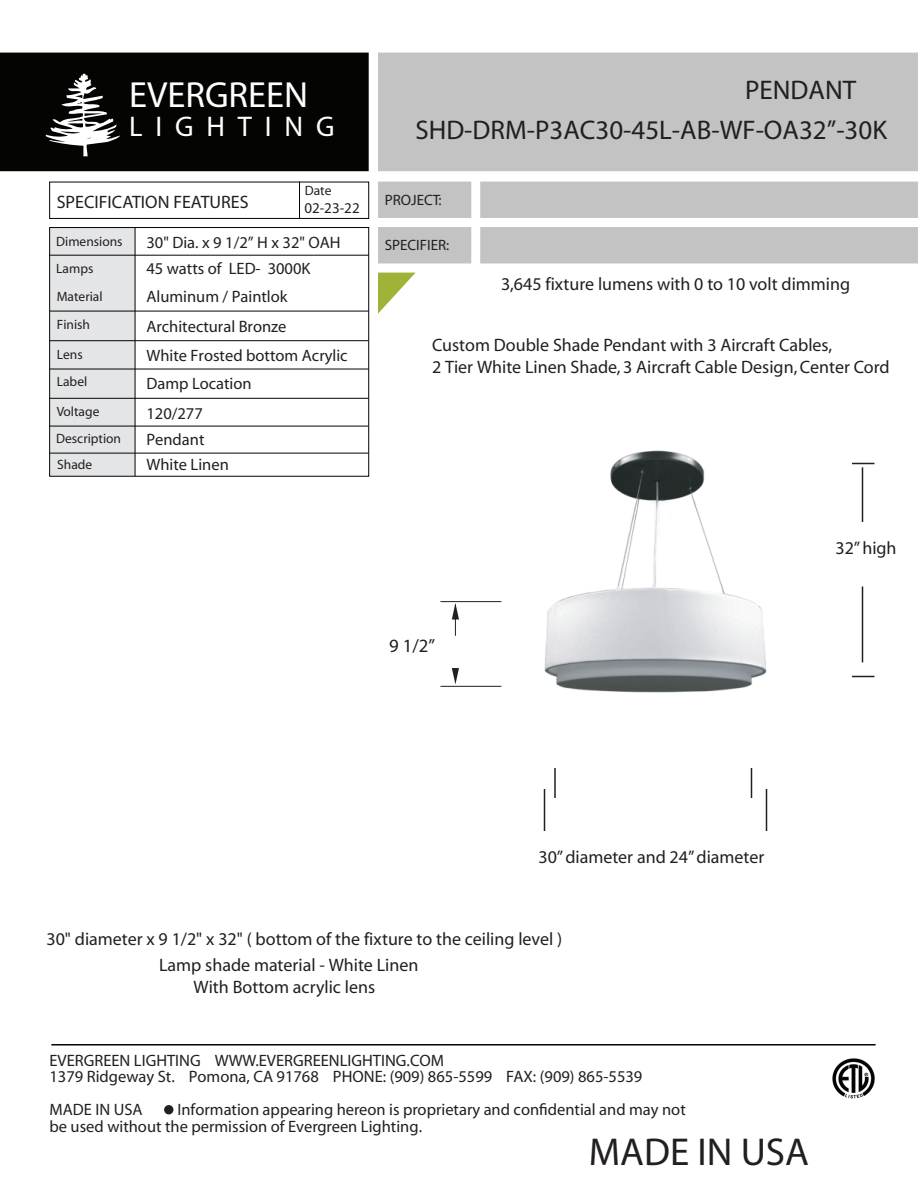
<style>
.page{position:relative;width:918px;height:1188px;background:#fff}
.page>*{position:absolute;margin:0;border:0;box-sizing:border-box;transform-origin:0 0}
.t1{font:700 39px "Helvetica Neue LT Com";color:#231f20}
.t2{font:700 36.45px "Helvetica Neue LT Com";color:#fff}
.t3{font:500 28.5px "Helvetica Neue LT Com";letter-spacing:.45em;color:#fff}
.t4{font:27px "Helvetica Neue LT Com";color:#231f20}
.t5{font:700 27px "Helvetica Neue LT Com";color:#231f20}
.t6{font:18.75px "Helvetica Neue LT Com";color:#231f20}
.t7{font:18px/21.6px "Myriad";color:#231f20}
.t8{font:700 18px "Helvetica Neue LT Com";color:#231f20}
.t9{font:16.5px/16.5px "Helvetica Neue LT Com";color:#231f20}
.t10{font:700 16.5px "Helvetica Neue LT Com";color:#231f20}
.t11{font:15px "Helvetica Neue LT Com";color:#231f20}
.t12{font:13.5px/27.6px "Helvetica Neue LT Com";color:#231f20}
</style>
<div class="page">
<img style="left:544px;top:450px;width:223px;height:243px">
<div style="left:0;top:53px;width:369px;height:118px;background:#040503"></div>
<svg style="left:46px;top:73px;width:74px;height:83px"></svg>
<div style="left:378px;top:53px;width:540px;height:118px;background:#c3c3c3"></div>
<svg style="left:51px;top:1044px;width:825px;height:2px;background:#424341"></svg>
<div style="left:164px;top:1105px;width:9px;height:9px;background:#231f20;border-radius:50%"></div>
<div style="left:480px;top:182px;width:438px;height:36px;background:#c3c3c3"></div>
<div style="left:378px;top:182px;width:93px;height:36px;background:#c3c3c3"></div>
<div style="left:480px;top:227px;width:438px;height:36px;background:#c3c3c3"></div>
<div style="left:378px;top:227px;width:93px;height:36px;background:#c3c3c3"></div>
<img style="left:832px;top:1058px;width:43px;height:41px">
<svg style="left:378px;top:273px;width:37px;height:41px"></svg>
<div style="left:49px;top:182px;width:320px;height:37px;border:1px solid #040503"></div>
<svg style="left:299px;top:181px;width:1px;height:38px"></svg>
<svg style="left:49px;top:227px;width:320px;height:250px"></svg>
<svg style="left:440px;top:601px;width:62px;height:35px"></svg>
<svg style="left:440px;top:668px;width:62px;height:19px"></svg>
<svg style="left:543px;top:789px;width:3px;height:42px"></svg>
<svg style="left:765px;top:789px;width:3px;height:42px"></svg>
<svg style="left:554px;top:768px;width:2px;height:30px"></svg>
<svg style="left:750px;top:768px;width:3px;height:30px"></svg>
<svg style="left:852px;top:675px;width:23px;height:3px"></svg>
<svg style="left:852px;top:462px;width:23px;height:60px"></svg>
<svg style="left:861px;top:586px;width:3px;height:77px"></svg>
<h2 class="t2" style="left:129px;top:77px;width:180px">EVERGREEN</h2>
<h3 class="t3" style="left:129px;top:112px;width:207px">LIGHTING</h3>
<p class="t12" style="left:305px;top:177px;width:28px">Date</p>
<p class="t11" style="left:304px;top:200px;width:57px">02-23-22</p>
<p class="t8" style="left:57px;top:193px;width:193px">SPECIFICATION FEATURES</p>
<p class="t12" style="left:56px;top:228px;width:68px">Dimensions</p>
<p class="t9" style="left:146px;top:235px;width:196px">30" Dia. x 9 1/2” H x 32" OAH</p>
<p class="t12" style="left:56px;top:256px;width:39px">Lamps</p>
<p class="t9" style="left:146px;top:261px;width:166px">45 watts of LED- 3000K</p>
<p class="t12" style="left:57px;top:284px;width:47px">Material</p>
<p class="t9" style="left:146px;top:289px;width:143px">Aluminum / Paintlok</p>
<p class="t12" style="left:57px;top:312px;width:35px">Finish</p>
<p class="t9" style="left:146px;top:319px;width:142px">Architectural Bronze</p>
<p class="t12" style="left:57px;top:341px;width:32px">Lens<br>Label</p>
<p class="t9" style="left:146px;top:343px;width:203px;line-height:27.8px">White Frosted bottom Acrylic<br>Damp Location</p>
<p class="t12" style="left:57px;top:398px;width:44px">Voltage</p>
<p class="t9" style="left:146px;top:406px;width:58px">120/277</p>
<p class="t12" style="left:56px;top:425px;width:66px">Description</p>
<p class="t9" style="left:146px;top:432px;width:60px">Pendant</p>
<p class="t12" style="left:57px;top:451px;width:37px">Shade</p>
<p class="t9" style="left:146px;top:457px;width:84px">White Linen</p>
<h3 class="t5" style="left:745px;top:76px;width:113px">PENDANT</h3>
<h3 class="t4" style="left:415px;top:117px;width:473px">SHD-DRM-P3AC30-45L-AB-WF-OA32”-30K</h3>
<p class="t11" style="left:385px;top:192px;width:58px">PROJECT:</p>
<p class="t11" style="left:385px;top:237px;width:66px">SPECIFIER:</p>
<p class="t7" style="left:501px;top:273px;width:351px">3,645 fixture lumens with 0 to 10 volt dimming</p>
<p class="t7" style="left:432px;top:335px;width:459px">Custom Double Shade Pendant with 3 Aircraft Cables,<br>2 Tier White Linen Shade, 3 Aircraft Cable Design, Center Cord</p>
<p class="t7" style="left:836px;top:537px;width:63px">32” high</p>
<p class="t6" style="left:389px;top:636px;width:47px">9 1/2”</p>
<p class="t7" style="left:538px;top:846px;width:227px">30” diameter and 24” diameter</p>
<p class="t7" style="left:46px;top:929px;width:517px">30" diameter x 9 1/2" x 32" ( bottom of the fixture to the ceiling level )</p>
<p class="t7" style="left:159px;top:954px;width:261px">Lamp shade material - White Linen</p>
<p class="t7" style="left:194px;top:977px;width:183px">With Bottom acrylic lens</p>
<p class="t10" style="left:50px;top:1052px;width:396px">EVERGREEN LIGHTING WWW.EVERGREENLIGHTING.COM</p>
<p class="t9" style="left:50px;top:1069px;width:594px">1379 Ridgeway St. Pomona, CA 91768 PHONE: (909) 865-5599 FAX: (909) 865-5539</p>
<p class="t10" style="left:49px;top:1102px;width:95px">MADE IN USA</p>
<p class="t9" style="left:50px;top:1102px;width:638px;text-indent:128px">Information appearing hereon is proprietary and confidential and may not be used without the permission of Evergreen Lighting.</p>
<h1 class="t1" style="left:589px;top:1132px;width:222px">MADE IN USA</h1>
</div>
